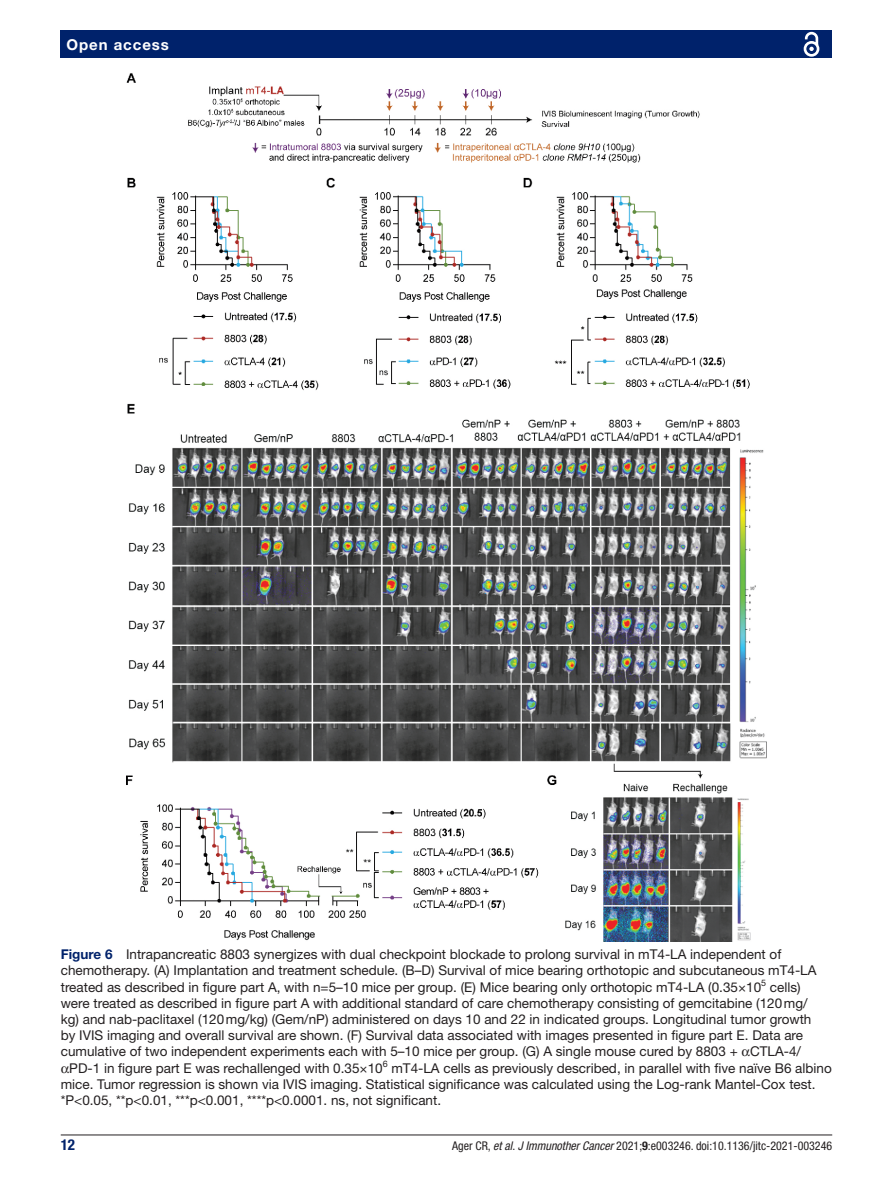
<style>
.page{position:relative;width:893px;height:1191px;background:#fff}
.page>*{position:absolute;margin:0;border:0;box-sizing:border-box;transform-origin:0 0}
.t1{font:700 15px "Helvetica Neue LT Std";letter-spacing:.065em;color:#fff}
.t2{font:700 condensed 15px "Helvetica Neue LT Std";color:#00226b}
.t3{font:13.5px/16.2px "Helvetica Neue LT Std";color:#231f20}
.t4{font:condensed 12px "Helvetica Neue LT Std";color:#231f20}
.t5{font:9px "Helvetica Neue LT Std";color:#231f20}
.s1{font-weight:700;color:#00226b}
.s2{font-style:italic}
.s3{font-weight:700}
</style>
<div class="page">
<hr style="left:61px;top:1134px;width:771px;height:1px;background:#231f20">
<div style="left:61px;top:31px;width:771px;height:27px;background:#00226b"></div>
<svg style="left:803px;top:31px;width:17px;height:26px"></svg>
<img style="left:127px;top:73px;width:639px;height:868px">
<p class="t1" style="left:66px;top:35px;width:104px">Open access</p>
<p class="t3" style="left:61px;top:946px;width:757px"><span class="s1">Figure 6</span> Intrapancreatic 8803 synergizes with dual checkpoint blockade to prolong survival in mT4-LA independent of chemotherapy. (A) Implantation and treatment schedule. (B–D) Survival of mice bearing orthotopic and subcutaneous mT4-LA treated as described in figure part A, with n=5–10 mice per group. (E) Mice bearing only orthotopic mT4-LA (0.35×10</p>
<p class="t5" style="left:761px;top:977px;width:6px">5</p>
<p class="t3" style="left:770px;top:978px;width:32px">cells)</p>
<p class="t3" style="left:61px;top:994px;width:748px">were treated as described in figure part A with additional standard of care chemotherapy consisting of gemcitabine (120mg/</p>
<p class="t3" style="left:61px;top:1011px;width:752px">kg) and nab-paclitaxel (120mg/kg) (Gem/nP) administered on days 10 and 22 in indicated groups. Longitudinal tumor growth</p>
<p class="t3" style="left:61px;top:1027px;width:744px">by IVIS imaging and overall survival are shown. (F) Survival data associated with images presented in figure part E. Data are</p>
<p class="t3" style="left:61px;top:1043px;width:742px">cumulative of two independent experiments each with 5–10 mice per group. (G) A single mouse cured by 8803 + CTLA-4/</p>
<p class="t3" style="left:69px;top:1059px;width:315px">PD-1 in figure part E was rechallenged with 0.35×10</p>
<p class="t5" style="left:383px;top:1058px;width:6px">6</p>
<p class="t3" style="left:61px;top:1059px;width:772px;text-indent:331px">mT4-LA cells as previously described, in parallel with five naïve B6 albino mice. Tumor regression is shown via IVIS imaging. Statistical significance was calculated using the Log-rank Mantel-Cox test. *P&lt;0.05, **p&lt;0.01, ***p&lt;0.001, ****p&lt;0.0001. ns, not significant.</p>
<p class="t2" style="left:61px;top:1135px;width:16px">12</p>
<p class="t4" style="left:452px;top:1138px;width:382px">Ager CR, <span class="s2">et al</span>. <span class="s2">J Immunother Cancer</span> 2021;<span class="s3">9</span>:e003246. doi:10.1136/jitc-2021-003246</p>
</div>
